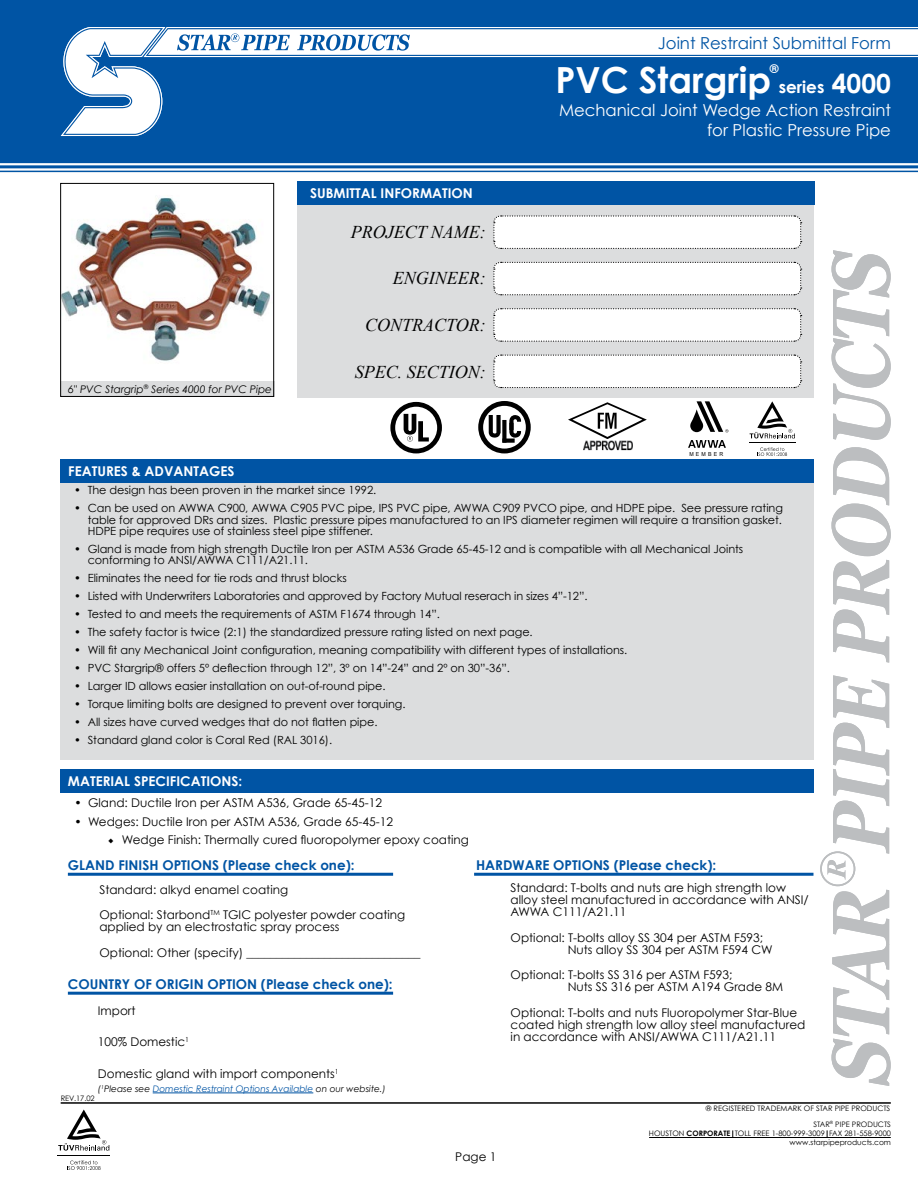
<style>
.page{position:relative;width:918px;height:1188px;background:#fff}
.page>*{position:absolute;margin:0;border:0;box-sizing:border-box;transform-origin:0 0}
.t1{font:700 36px "Century Gothic";color:#fff}
.t2{font:italic 18px "Times New Roman";color:#000}
.t3{font:700 16.8px "Century Gothic";color:#fff}
.t4{font:16.5px/19.8px "Century Gothic";color:#fff;text-align:right}
.t5{font:16.5px "Century Gothic";color:#0054a4}
.t6{font:700 13.5px "Century Gothic";color:#0054a4}
.t7{font:700 13.5px "Century Gothic";color:#fff}
.t8{font:12px/12px "Century Gothic";color:#000}
.t9{font:700 12px "Century Gothic";color:#fff}
.t10{font:11.25px/11.2px "Century Gothic";letter-spacing:-.005em;color:#000;text-align:justify}
.t11{font:italic 10.5px "Century Gothic";color:#000}
.t12{font:italic 9px "Century Gothic";color:#0054a4}
.t13{font:7.5px/16px "Century Gothic";color:#000;text-align:right}
.t14{font:5.55px "Arial";letter-spacing:.405em;color:#000;scale:.96 1}
.s1{font-size:26.4px}
.s2{font-family:"Minion Pro"}
.s3{color:#000}
.s4{font-weight:700}
</style>
<div class="page">
<hr style="left:649px;top:1137px;width:242px;height:1px;background:#000">
<hr style="left:58px;top:1155px;width:52px;height:1px;background:#000">
<svg style="left:58px;top:1110px;width:51px;height:41px"></svg>
<svg style="left:67px;top:1161px;width:34px;height:9px"></svg>
<svg style="left:832px;top:447px;width:59px;height:216px"></svg>
<svg style="left:832px;top:250px;width:59px;height:190px"></svg>
<svg style="left:820px;top:675px;width:71px;height:411px"></svg>
<hr style="left:61px;top:1103px;width:830px;height:1px;background:#000">
<div style="left:0;top:0;width:918px;height:162px;background:#0054a4"></div>
<svg style="left:60px;top:27px;width:858px;height:109px"></svg>
<div style="left:61px;top:469px;width:753px;height:291px;background:#dcddde"></div>
<div style="left:61px;top:459px;width:753px;height:23px;background:#0054a4"></div>
<div style="left:61px;top:381px;width:213px;height:15px;background:#dcddde"></div>
<svg style="left:390px;top:402px;width:52px;height:51px"></svg>
<svg style="left:478px;top:401px;width:53px;height:52px"></svg>
<svg style="left:568px;top:402px;width:79px;height:37px"></svg>
<img style="left:583px;top:440px;width:50px;height:11px">
<svg style="left:690px;top:401px;width:39px;height:32px"></svg>
<svg style="left:688px;top:440px;width:38px;height:8px"></svg>
<div style="left:298px;top:205px;width:516px;height:193px;background:#dcddde"></div>
<div style="left:297px;top:182px;width:517px;height:23px;background:#0054a4"></div>
<svg style="left:493px;top:215px;width:309px;height:34px;background:#f6f6f6"></svg>
<svg style="left:493px;top:261px;width:309px;height:35px;background:#f5f6f6"></svg>
<svg style="left:493px;top:308px;width:309px;height:34px;background:#f6f6f6"></svg>
<svg style="left:493px;top:354px;width:309px;height:35px;background:#f5f6f6"></svg>
<div style="left:61px;top:769px;width:753px;height:23px;background:#0054a4"></div>
<hr style="left:474px;top:873px;width:339px;height:3px;background:#0054a4">
<hr style="left:68px;top:873px;width:325px;height:3px;background:#0054a4">
<hr style="left:68px;top:992px;width:325px;height:3px;background:#0054a4">
<hr style="left:153px;top:1093px;width:160px;height:1px;background:#0054a4">
<img style="left:62px;top:197px;width:208px;height:164px">
<div style="left:60px;top:183px;width:214px;height:214px;border:1px solid #000"></div>
<hr style="left:749px;top:442px;width:46px;height:1px;background:#000">
<svg style="left:750px;top:401px;width:45px;height:37px"></svg>
<svg style="left:758px;top:447px;width:29px;height:9px"></svg>
<hr style="left:0;top:171px;width:918px;height:1px;background:#0054a4">
<hr style="left:0;top:165px;width:918px;height:3px;background:#0054a4">
<hr style="left:0;top:162px;width:918px;height:1px;background:#0054a4">
<h3 class="t5" style="left:658px;top:33px;width:235px">Joint Restraint Submittal Form</h3>
<h1 class="t1" style="left:555px;top:57px;width:217px">PVC Stargrip</h1>
<p class="t9" style="left:770px;top:61px;width:10px">®</p>
<h3 class="t3" style="left:779px;top:77px;width:114px">series <span class="s1">4000</span></h3>
<p class="t11" style="left:68px;top:383px;width:205px">6" PVC Stargrip<sup>®</sup> Series 4000 for PVC Pipe</p>
<p class="t7" style="left:68px;top:462px;width:168px">FEATURES &amp; ADVANTAGES</p>
<p class="t7" style="left:310px;top:185px;width:164px">SUBMITTAL INFORMATION</p>
<h2 class="t2" style="left:351px;top:220px;width:137px">PROJECT NAME:</h2>
<h2 class="t2" style="left:393px;top:265px;width:94px">ENGINEER:</h2>
<h2 class="t2" style="left:365px;top:313px;width:122px">CONTRACTOR:</h2>
<h2 class="t2" style="left:355px;top:359px;width:133px">SPEC. SECTION:</h2>
<h3 class="t4" style="left:559px;top:100px;width:334px">Mechanical Joint Wedge Action Restraint for Plastic Pressure Pipe</h3>
<p class="t14" style="left:689px;top:450px;width:37px">MEMBER</p>
<p class="t10" style="left:74px;top:485px;width:304px">• The design has been proven in the market since 1992.</p>
<p class="t10" style="left:88px;top:503px;width:697px;text-indent:-14px">• Can be used on AWWA C900, AWWA C905 PVC pipe, IPS PVC pipe, AWWA C909 PVCO pipe, and HDPE pipe. See pressure rating table for approved DRs and sizes. Plastic pressure pipes manufactured to an IPS diameter regimen will require a transition gasket.<br>HDPE pipe requires use of stainless steel pipe stiffener.</p>
<p class="t10" style="left:88px;top:543px;width:657px;text-indent:-14px">• Gland is made from high strength Ductile Iron per ASTM A536 Grade 65-45-12 and is compatible with all Mechanical Joints conforming to ANSI/AWWA C111/A21.11.</p>
<p class="t10" style="left:74px;top:572px;width:274px">• Eliminates the need for tie rods and thrust blocks</p>
<p class="t10" style="left:74px;top:590px;width:515px">• Listed with Underwriters Laboratories and approved by Factory Mutual reserach in sizes 4”-12”.</p>
<p class="t10" style="left:74px;top:608px;width:367px">• Tested to and meets the requirements of ASTM F1674 through 14”.</p>
<p class="t10" style="left:74px;top:626px;width:460px">• The safety factor is twice (2:1) the standardized pressure rating listed on next page.</p>
<p class="t10" style="left:74px;top:644px;width:555px">• Will fit any Mechanical Joint configuration, meaning compatibility with different types of installations.</p>
<p class="t10" style="left:74px;top:662px;width:437px">• PVC Stargrip® offers 5º deflection through 12”, 3º on 14”-24” and 2º on 30”-36”.</p>
<p class="t10" style="left:74px;top:680px;width:313px">• Larger ID allows easier installation on out-of-round pipe.</p>
<p class="t10" style="left:74px;top:698px;width:333px">• Torque limiting bolts are designed to prevent over torquing.</p>
<p class="t10" style="left:74px;top:716px;width:305px">• All sizes have curved wedges that do not flatten pipe.</p>
<p class="t10" style="left:74px;top:734px;width:259px">• Standard gland color is Coral Red (RAL 3016).</p>
<p class="t7" style="left:68px;top:772px;width:176px">MATERIAL SPECIFICATIONS:</p>
<p class="t8" style="left:75px;top:796px;width:309px">• Gland: Ductile Iron per ASTM A536, Grade 65-45-12</p>
<p class="t8" style="left:75px;top:815px;width:320px">• Wedges: Ductile Iron per ASTM A536, Grade 65-45-12</p>
<p class="t8" style="left:108px;top:834px;width:362px"><span class="s2">◆</span> Wedge Finish: Thermally cured fluoropolymer epoxy coating</p>
<p class="t6" style="left:68px;top:857px;width:288px">GLAND FINISH OPTIONS (Please check one):</p>
<p class="t8" style="left:99px;top:877px;width:307px;line-height:25.5px">Standard: alkyd enamel coating<br>Optional: Starbond<sup>TM</sup> TGIC polyester powder coating</p>
<p class="t8" style="left:99px;top:914px;width:323px;line-height:25.5px">applied by an electrostatic spray process<br>Optional: Other (specify) _____________________________</p>
<p class="t6" style="left:68px;top:976px;width:326px">COUNTRY OF ORIGIN OPTION (Please check one):</p>
<p class="t8" style="left:98px;top:1004px;width:39px">Import</p>
<p class="t8" style="left:98px;top:1036px;width:93px">100% Domestic<sup>1</sup></p>
<p class="t8" style="left:98px;top:1067px;width:242px">Domestic gland with import components<sup>1</sup></p>
<p class="t12" style="left:98px;top:1083px;width:289px"><span class="s3">(</span><sup>1</sup><span class="s3">Please see</span> Domestic Restraint Options Available <span class="s3">on our website.)</span></p>
<p class="t13" style="left:61px;top:1090px;width:36px">REV.17.02</p>
<p class="t6" style="left:476px;top:857px;width:242px">HARDWARE OPTIONS (Please check):</p>
<p class="t8" style="left:511px;top:882px;width:300px">Standard: T-bolts and nuts are high strength low alloy steel manufactured in accordance with ANSI/<br>AWWA C111/A21.11</p>
<p class="t8" style="left:568px;top:931px;width:206px;text-indent:-57px">Optional: T-bolts alloy SS 304 per ASTM F593;<br>Nuts alloy SS 304 per ASTM F594 CW</p>
<p class="t8" style="left:568px;top:969px;width:217px;text-indent:-57px">Optional: T-bolts SS 316 per ASTM F593;<br>Nuts SS 316 per ASTM A194 Grade 8M</p>
<p class="t8" style="left:511px;top:1006px;width:296px">Optional: T-bolts and nuts Fluoropolymer Star-Blue coated high strength low alloy steel manufactured in accordance with ANSI/AWWA C111/A21.11</p>
<p class="t13" style="left:706px;top:1100px;width:187px">® REGISTERED TRADEMARK OF STAR PIPE PRODUCTS<br>STAR<sup>®</sup> PIPE PRODUCTS</p>
<p class="t13" style="left:649px;top:1129px;width:244px;line-height:9px">HOUSTON <span class="s4">CORPORATE</span> TOLL FREE 1-800-999-3009 FAX 281-558-9000 www.starpipeproducts.com</p>
<p class="t8" style="left:455px;top:1150px;width:43px">Page 1</p>
</div>
